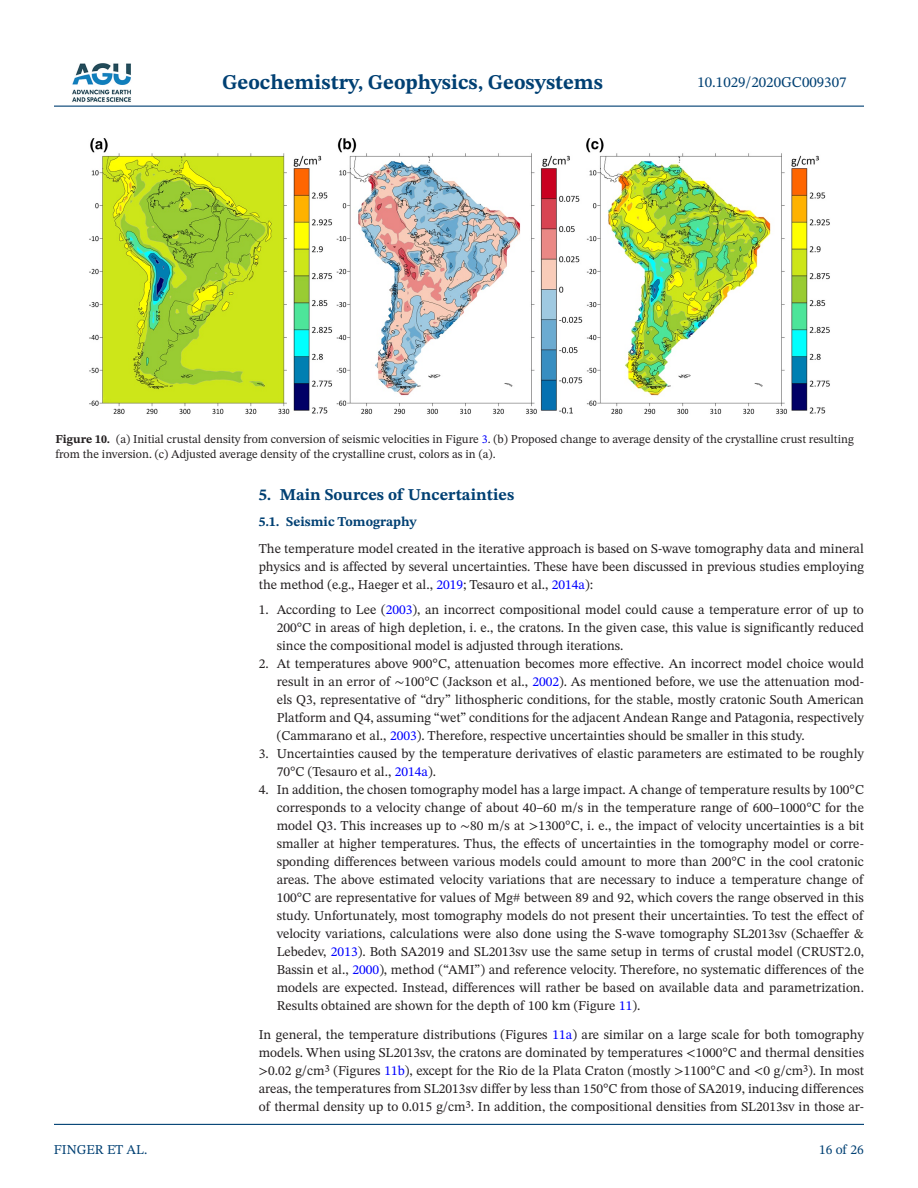
<style>
.page{position:relative;width:918px;height:1188px;background:#fff}
.page>*{position:absolute;margin:0;border:0;box-sizing:border-box;transform-origin:0 0}
.t1{font:700 21px "STIX Two Text";color:#004073}
.t2{font:700 16.5px "STIX Two Text";color:#004073}
.t3{font:15px "STIX Two Text";color:#004073}
.t4{font:13.5px/18px "STIX Two Text";color:#231f20;text-align:justify}
.t5{font:700 13.5px "STIX Two Text";color:#004073}
.t6{font:13.5px "STIX Two Text";color:#004073}
.t7{font:12px/15px "STIX Two Text";color:#231f20}
.s1{font-weight:700}
.s2{color:#00f}
.s3{font-family:"STIX Two Math"}
</style>
<div class="page">
<hr style="left:54px;top:106px;width:810px;height:1px;background:#004073">
<hr style="left:54px;top:1124px;width:810px;height:1px;background:#004073">
<img style="left:72px;top:63px;width:59px;height:39px">
<img style="left:89px;top:138px;width:741px;height:276px">
<h1 class="t1" style="left:222px;top:67px;width:382px">Geochemistry, Geophysics, Geosystems</h1>
<p class="t3" style="left:697px;top:72px;width:151px">10.1029/2020GC009307</p>
<p class="t7" style="left:56px;top:431px;width:800px"><span class="s1">Figure 10.</span> (a) Initial crustal density from conversion of seismic velocities in Figure <span class="s2">3</span>. (b) Proposed change to average density of the crystalline crust resulting from the inversion. (c) Adjusted average density of the crystalline crust, colors as in (a).</p>
<p class="t6" style="left:54px;top:1140px;width:95px">FINGER ET AL.</p>
<p class="t2" style="left:259px;top:483px;width:257px">5. Main Sources of Uncertainties</p>
<p class="t5" style="left:259px;top:512px;width:159px">5.1. Seismic Tomography</p>
<p class="t4" style="left:259px;top:539px;width:607px">The temperature model created in the iterative approach is based on S-wave tomography data and mineral physics and is affected by several uncertainties. These have been discussed in previous studies employing the method (e.g., Haeger et al., <span class="s2">2019</span>; Tesauro et al., <span class="s2">2014a</span>):</p>
<p class="t4" style="left:277px;top:601px;width:589px;text-indent:-18px">1. According to Lee (<span class="s2">2003</span>), an incorrect compositional model could cause a temperature error of up to 200°C in areas of high depletion, i. e., the cratons. In the given case, this value is significantly reduced since the compositional model is adjusted through iterations.</p>
<p class="t4" style="left:277px;top:655px;width:589px;text-indent:-18px">2. At temperatures above 900°C, attenuation becomes more effective. An incorrect model choice would result in an error of <span class="s3">∼</span>100°C (Jackson et al., <span class="s2">2002</span>). As mentioned before, we use the attenuation mod&shy;els Q3, representative of “dry” lithospheric conditions, for the stable, mostly cratonic South American Platform and Q4, assuming “wet” conditions for the adjacent Andean Range and Patagonia, respectively (Cammarano et al., <span class="s2">2003</span>). Therefore, respective uncertainties should be smaller in this study.</p>
<p class="t4" style="left:277px;top:745px;width:589px;text-indent:-18px">3. Uncertainties caused by the temperature derivatives of elastic parameters are estimated to be roughly<br>70°C (Tesauro et al., <span class="s2">2014a</span>).</p>
<p class="t4" style="left:277px;top:781px;width:589px;text-indent:-18px">4. In addition, the chosen tomography model has a large impact. A change of temperature results by 100°C corresponds to a velocity change of about 40–60 m/s in the temperature range of 600–1000°C for the model Q3. This increases up to <span class="s3">∼</span>80 m/s at &gt;1300°C, i. e., the impact of velocity uncertainties is a bit smaller at higher temperatures. Thus, the effects of uncertainties in the tomography model or corre&shy;sponding differences between various models could amount to more than 200°C in the cool cratonic areas. The above estimated velocity variations that are necessary to induce a temperature change of 100°C are representative for values of Mg# between 89 and 92, which covers the range observed in this study. Unfortunately, most tomography models do not present their uncertainties. To test the effect of velocity variations, calculations were also done using the S-wave tomography SL2013sv (Schaeffer &amp; Lebedev, <span class="s2">2013</span>). Both SA2019 and SL2013sv use the same setup in terms of crustal model (CRUST2.0, Bassin et al., <span class="s2">2000</span>), method (“AMI”) and reference velocity. Therefore, no systematic differences of the models are expected. Instead, differences will rather be based on available data and parametrization.<br>Results obtained are shown for the depth of 100 km (Figure <span class="s2">11</span>).</p>
<p class="t4" style="left:259px;top:1025px;width:607px">In general, the temperature distributions (Figures <span class="s2">11a</span>) are similar on a large scale for both tomography models. When using SL2013sv, the cratons are dominated by temperatures &lt;1000°C and thermal densities &gt;0.02 g/cm³ (Figures <span class="s2">11b</span>), except for the Rio de la Plata Craton (mostly &gt;1100°C and &lt;0 g/cm³). In most areas, the temperatures from SL2013sv differ by less than 150°C from those of SA2019, inducing differences of thermal density up to 0.015 g/cm³. In addition, the compositional densities from SL2013sv in those ar-</p>
<p class="t6" style="left:819px;top:1140px;width:46px">16 of 26</p>
</div>
